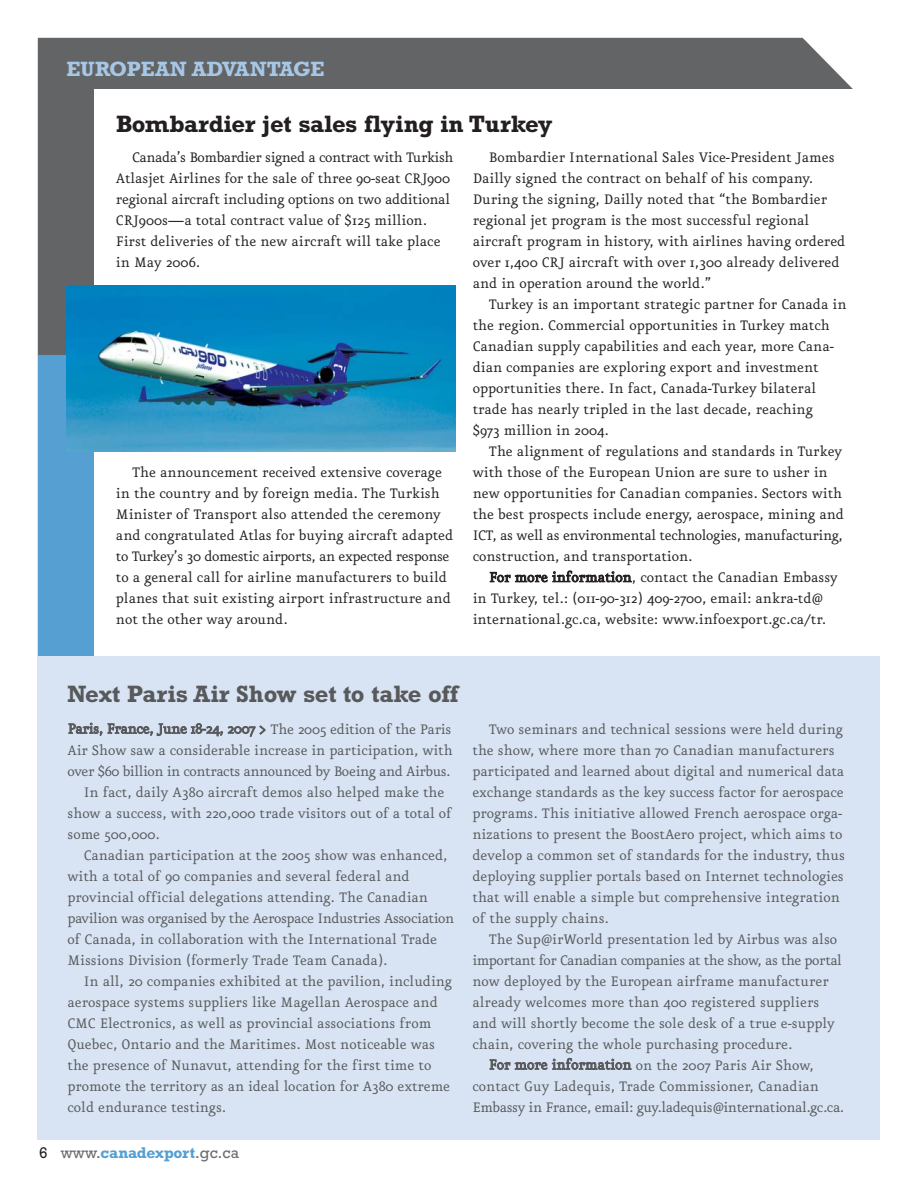
<style>
.page{position:relative;width:918px;height:1188px;background:#fff}
.page>*{position:absolute;margin:0;border:0;box-sizing:border-box;transform-origin:0 0}
.t1{font:700 24px "Rockwell";letter-spacing:-.01em;color:#231f20}
.t2{font:700 24px "Rockwell";letter-spacing:-.01em;color:#58595b}
.t3{font:700 21px "Rockwell";color:#a7c7e6}
.t4{font:16.5px/21px "Eureka";color:#231f20}
.t5{font:16.5px/21px "Eureka";color:#58595b}
.t6{font:16.5px "Eureka";letter-spacing:-.025em;color:#58595b}
.t7{font:16.5px "Eureka";letter-spacing:-.03em;color:#58595b}
.t8{font:700 15.75px "Rockwell";letter-spacing:-.015em;color:#559fd3}
.s1{font-weight:400;color:#231f20}
.s2{font-weight:400;color:#6c6e70}
</style>
<div class="page">
<div style="left:38px;top:38px;width:815px;height:318px;background:#636466"></div>
<div style="left:38px;top:356px;width:262px;height:779px;background:#559fd3"></div>
<div style="left:94px;top:89px;width:796px;height:1032px;background:#fff"></div>
<div style="left:38px;top:656px;width:842px;height:483px;background:#d8e4f3"></div>
<img style="left:66px;top:286px;width:389px;height:166px">
<p class="t3" style="left:67px;top:62px;width:259px">EUROPEAN ADVANTAGE</p>
<h1 class="t1" style="left:116px;top:115px;width:438px">Bombardier jet sales flying in Turkey</h1>
<p class="t4" style="left:116px;top:149px;width:339px;text-indent:16px">Canada’s Bombardier signed a contract with Turkish Atlasjet Airlines for the sale of three 90-seat CRJ900 regional aircraft including options on two additional CRJ900s—a total contract value of $125 million.<br>First deliveries of the new aircraft will take place in May 2006.</p>
<p class="t4" style="left:116px;top:464px;width:339px;text-indent:16px">The announcement received extensive coverage in the country and by foreign media. The Turkish Minister of Transport also attended the ceremony and congratulated Atlas for buying aircraft adapted to Turkey’s 30 domestic airports, an expected response to a general call for airline manufacturers to build planes that suit existing airport infrastructure and not the other way around.</p>
<p class="t4" style="left:473px;top:149px;width:374px;text-indent:16px">Bombardier International Sales Vice-President James Dailly signed the contract on behalf of his company.<br>During the signing, Dailly noted that “the Bombardier regional jet program is the most successful regional aircraft program in history, with airlines having ordered over 1,400 CRJ aircraft with over 1,300 already delivered and in operation around the world.”</p>
<p class="t4" style="left:473px;top:296px;width:375px;text-indent:16px">Turkey is an important strategic partner for Canada in the region. Commercial opportunities in Turkey match Canadian supply capabilities and each year, more Cana&shy;dian companies are exploring export and investment opportunities there. In fact, Canada-Turkey bilateral trade has nearly tripled in the last decade, reaching<br>$973 million in 2004.</p>
<p class="t4" style="left:473px;top:443px;width:373px;text-indent:16px">The alignment of regulations and standards in Turkey with those of the European Union are sure to usher in new opportunities for Canadian companies. Sectors with the best prospects include energy, aerospace, mining and ICT, as well as environmental technologies, manufacturing, construction, and transportation.</p>
<p class="t4" style="left:473px;top:569px;width:367px;text-indent:16px">For more information, contact the Canadian Embassy in Turkey, tel.: (011-90-312) 409-2700, email: ankra-td@ international.gc.ca, website: www.infoexport.gc.ca/tr.</p>
<h1 class="t2" style="left:68px;top:685px;width:392px">Next Paris Air Show set to take off</h1>
<p class="t5" style="left:68px;top:720px;width:385px">Paris, France, June 18-24, 2007 &gt; The 2005 edition of the Paris</p>
<p class="t5" style="left:68px;top:741px;width:387px">Air Show saw a considerable increase in participation, with</p>
<p class="t6" style="left:68px;top:765px;width:385px">over $60 billion in contracts announced by Boeing and Airbus.</p>
<p class="t5" style="left:84px;top:783px;width:362px">In fact, daily A380 aircraft demos also helped make the</p>
<p class="t5" style="left:68px;top:804px;width:386px">show a success, with 220,000 trade visitors out of a total of</p>
<p class="t5" style="left:68px;top:825px;width:94px">some 500,000.</p>
<p class="t5" style="left:84px;top:846px;width:365px">Canadian participation at the 2005 show was enhanced,</p>
<p class="t5" style="left:68px;top:867px;width:344px">with a total of 90 companies and several federal and</p>
<p class="t5" style="left:68px;top:888px;width:362px">provincial official delegations attending. The Canadian</p>
<p class="t6" style="left:68px;top:912px;width:388px">pavilion was organised by the Aerospace Industries Association</p>
<p class="t5" style="left:68px;top:930px;width:371px">of Canada, in collaboration with the International Trade</p>
<p class="t5" style="left:68px;top:951px;width:322px">Missions Division (formerly Trade Team Canada).</p>
<p class="t5" style="left:84px;top:972px;width:370px">In all, 20 companies exhibited at the pavilion, including</p>
<p class="t5" style="left:68px;top:993px;width:372px">aerospace systems suppliers like Magellan Aerospace and</p>
<p class="t5" style="left:68px;top:1014px;width:365px">CMC Electronics, as well as provincial associations from</p>
<p class="t5" style="left:68px;top:1035px;width:369px">Quebec, Ontario and the Maritimes. Most noticeable was</p>
<p class="t5" style="left:68px;top:1056px;width:365px">the presence of Nunavut, attending for the first time to</p>
<p class="t5" style="left:68px;top:1077px;width:384px">promote the territory as an ideal location for A380 extreme</p>
<p class="t5" style="left:68px;top:1098px;width:160px">cold endurance testings.</p>
<p class="t8" style="left:39px;top:1147px;width:201px"><span class="s1">6</span> <span class="s2">www.</span>canadexport<span class="s2">.gc.ca</span></p>
<p class="t5" style="left:473px;top:720px;width:374px;text-indent:16px">Two seminars and technical sessions were held during the show, where more than 70 Canadian manufacturers participated and learned about digital and numerical data exchange standards as the key success factor for aerospace programs. This initiative allowed French aerospace orga&shy;nizations to present the BoostAero project, which aims to develop a common set of standards for the industry, thus deploying supplier portals based on Internet technologies that will enable a simple but comprehensive integration of the supply chains.</p>
<p class="t5" style="left:489px;top:930px;width:350px">The Sup@irWorld presentation led by Airbus was also</p>
<p class="t7" style="left:473px;top:954px;width:371px">important for Canadian companies at the show, as the portal</p>
<p class="t5" style="left:473px;top:972px;width:358px">now deployed by the European airframe manufacturer</p>
<p class="t5" style="left:473px;top:993px;width:348px">already welcomes more than 400 registered suppliers</p>
<p class="t5" style="left:473px;top:1014px;width:364px">and will shortly become the sole desk of a true e-supply</p>
<p class="t5" style="left:473px;top:1035px;width:321px">chain, covering the whole purchasing procedure.</p>
<p class="t5" style="left:489px;top:1056px;width:326px">For more information on the 2007 Paris Air Show,</p>
<p class="t5" style="left:473px;top:1077px;width:348px">contact Guy Ladequis, Trade Commissioner, Canadian</p>
<p class="t6" style="left:473px;top:1101px;width:373px">Embassy in France, email: guy.ladequis@international.gc.ca.</p>
</div>
